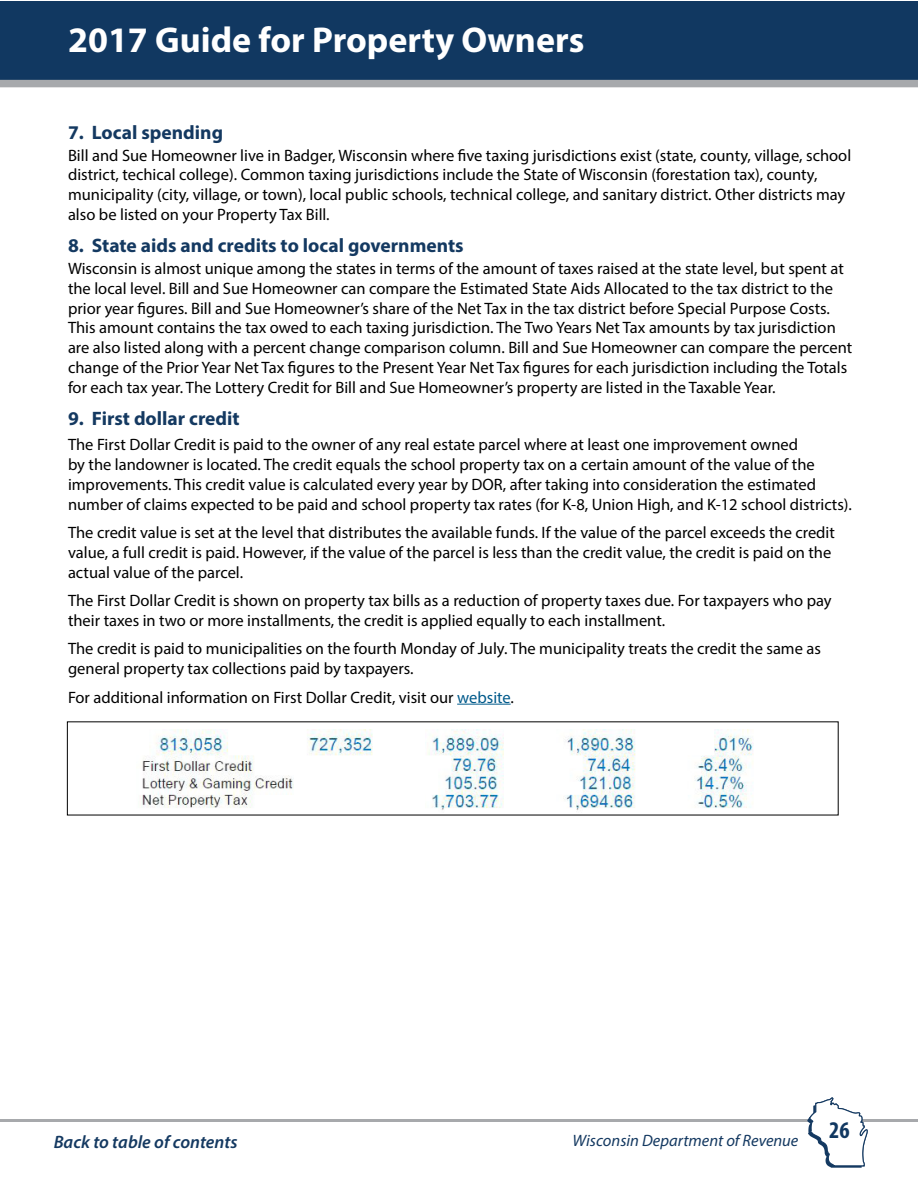
<style>
.page{position:relative;width:918px;height:1188px;background:#fff}
.page>*{position:absolute;margin:0;border:0;box-sizing:border-box;transform-origin:0 0}
.t1{font:700 36px "Myriad Pro";color:#fff}
.t2{font:700 condensed 24px "Myriad Pro";color:#113861}
.t3{font:700 19.5px "Myriad Pro";color:#143961}
.t4{font:italic 600 18px "Myriad Pro";color:#143961}
.t5{font:16.5px/19.8px "Myriad Pro";color:#000}
.t6{font:italic 16.5px "Myriad Pro";color:#143961}
.s1{color:#005a8b}
</style>
<div class="page">
<div style="left:1px;top:1px;width:917px;height:86px;background:#113861"></div>
<div style="left:0;top:80px;width:918px;height:7px;background:#a7a9ac"></div>
<hr style="left:0;top:1119px;width:918px;height:3px;background:#a7a9ac">
<svg style="left:807px;top:1097px;width:61px;height:71px"></svg>
<hr style="left:457px;top:704px;width:54px;height:1px;background:#005a8b">
<img style="left:142px;top:729px;width:612px;height:82px">
<h1 class="t1" style="left:68px;top:17px;width:518px">2017 Guide for Property Owners</h1>
<p class="t3" style="left:68px;top:119px;width:157px">7. Local spending</p>
<p class="t5" style="left:68px;top:145px;width:785px">Bill and Sue Homeowner live in Badger, Wisconsin where five taxing jurisdictions exist (state, county, village, school district, techical college). Common taxing jurisdictions include the State of Wisconsin (forestation tax), county, municipality (city, village, or town), local public schools, technical college, and sanitary district. Other districts may also be listed on your Property Tax Bill.</p>
<p class="t3" style="left:68px;top:233px;width:397px">8. State aids and credits to local governments</p>
<p class="t5" style="left:68px;top:258px;width:786px">Wisconsin is almost unique among the states in terms of the amount of taxes raised at the state level, but spent at the local level. Bill and Sue Homeowner can compare the Estimated State Aids Allocated to the tax district to the prior year figures. Bill and Sue Homeowner’s share of the Net Tax in the tax district before Special Purpose Costs.<br>This amount contains the tax owed to each taxing jurisdiction. The Two Years Net Tax amounts by tax jurisdiction are also listed along with a percent change comparison column. Bill and Sue Homeowner can compare the percent change of the Prior Year Net Tax figures to the Present Year Net Tax figures for each jurisdiction including the Totals for each tax year. The Lottery Credit for Bill and Sue Homeowner’s property are listed in the Taxable Year.</p>
<p class="t3" style="left:68px;top:406px;width:173px">9. First dollar credit</p>
<p class="t5" style="left:68px;top:434px;width:786px">The First Dollar Credit is paid to the owner of any real estate parcel where at least one improvement owned<br>by the landowner is located. The credit equals the school property tax on a certain amount of the value of the improvements. This credit value is calculated every year by DOR, after taking into consideration the estimated number of claims expected to be paid and school property tax rates (for K-8, Union High, and K-12 school districts).</p>
<p class="t5" style="left:68px;top:522px;width:768px">The credit value is set at the level that distributes the available funds. If the value of the parcel exceeds the credit value, a full credit is paid. However, if the value of the parcel is less than the credit value, the credit is paid on the actual value of the parcel.</p>
<p class="t5" style="left:68px;top:590px;width:765px">The First Dollar Credit is shown on property tax bills as a reduction of property taxes due. For taxpayers who pay their taxes in two or more installments, the credit is applied equally to each installment.</p>
<p class="t5" style="left:68px;top:639px;width:754px">The credit is paid to municipalities on the fourth Monday of July. The municipality treats the credit the same as general property tax collections paid by taxpayers.</p>
<p class="t5" style="left:68px;top:687px;width:448px">For additional information on First Dollar Credit, visit our <span class="s1">website</span>.</p>
<p class="t4" style="left:54px;top:1130px;width:185px">Back to table of contents</p>
<p class="t6" style="left:573px;top:1130px;width:227px">Wisconsin Department of Revenue</p>
<h2 class="t2" style="left:829px;top:1115px;width:22px">26</h2>
</div>
